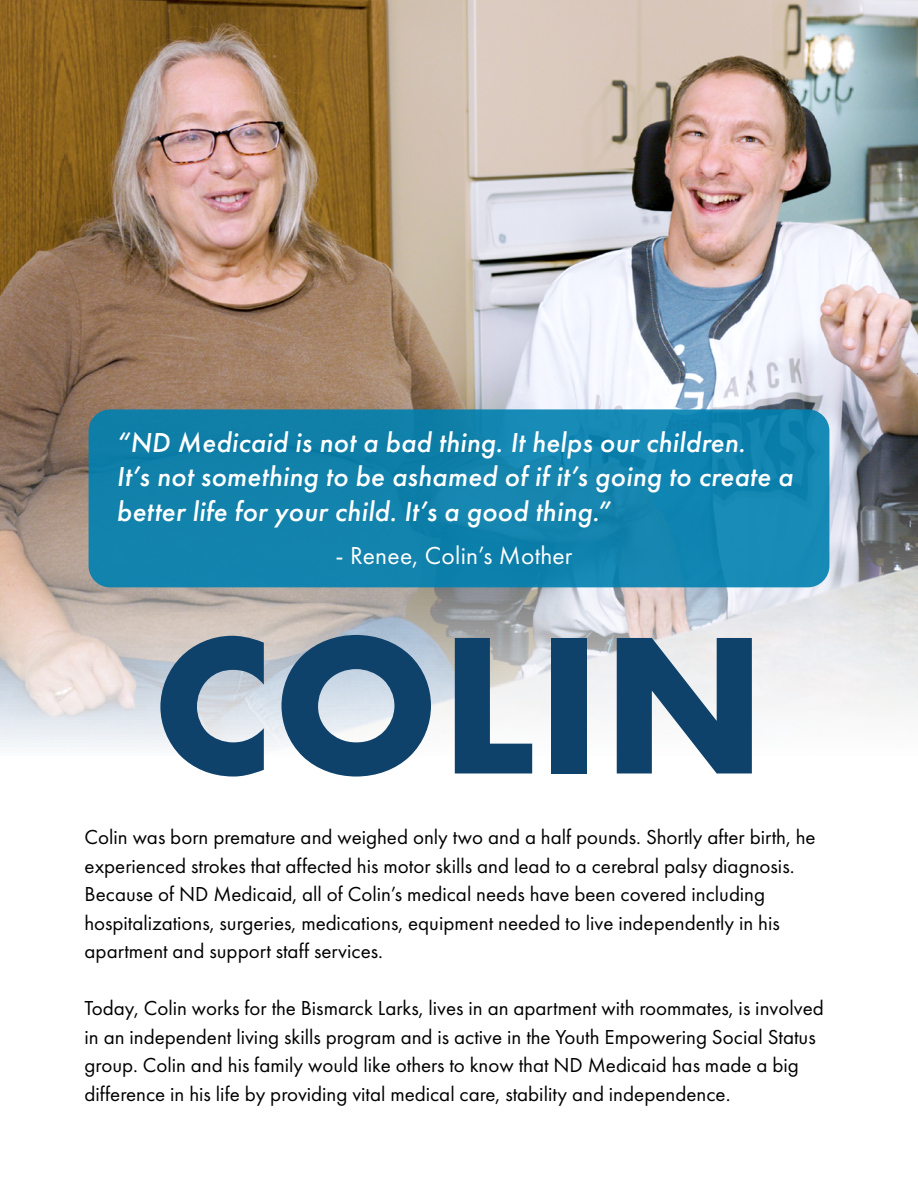
<style>
.page{position:relative;width:918px;height:1188px;background:#fff}
.page>*{position:absolute;margin:0;border:0;box-sizing:border-box;transform-origin:0 0}
.t1{font:700 203.1px "Futura PT";letter-spacing:.005em;color:#0f426b}
.t2{font:italic 500 28.5px/34.2px "Futura PT";letter-spacing:.01em;color:#fff}
.t3{font:25.5px "Futura PT";letter-spacing:.01em;color:#fff}
.t4{font:21px/28.5px "Futura PT";color:#000}
</style>
<div class="page">
<img style="left:0;top:0;width:918px;height:747px">
<div style="left:89px;top:409px;width:740px;height:178px;background:#1283ad;border-radius:22px"></div>
<p class="t2" style="left:117px;top:426px;width:630px">“ND Medicaid is not a bad thing. It helps our children.</p>
<p class="t2" style="left:117px;top:460px;width:678px">It’s not something to be ashamed of if it’s going to create a better life for your child. It’s a good thing.”</p>
<p class="t3" style="left:336px;top:541px;width:238px">- Renee, Colin’s Mother</p>
<p class="t1" style="left:152px;top:575px;width:615px">COLIN</p>
<p class="t4" style="left:85px;top:823px;width:732px">Colin was born premature and weighed only two and a half pounds. Shortly after birth, he experienced strokes that affected his motor skills and lead to a cerebral palsy diagnosis.<br>Because of ND Medicaid, all of Colin’s medical needs have been covered including hospitalizations, surgeries, medications, equipment needed to live independently in his apartment and support staff services.</p>
<p class="t4" style="left:85px;top:994px;width:741px">Today, Colin works for the Bismarck Larks, lives in an apartment with roommates, is involved in an independent living skills program and is active in the Youth Empowering Social Status group. Colin and his family would like others to know that ND Medicaid has made a big difference in his life by providing vital medical care, stability and independence.</p>
</div>
